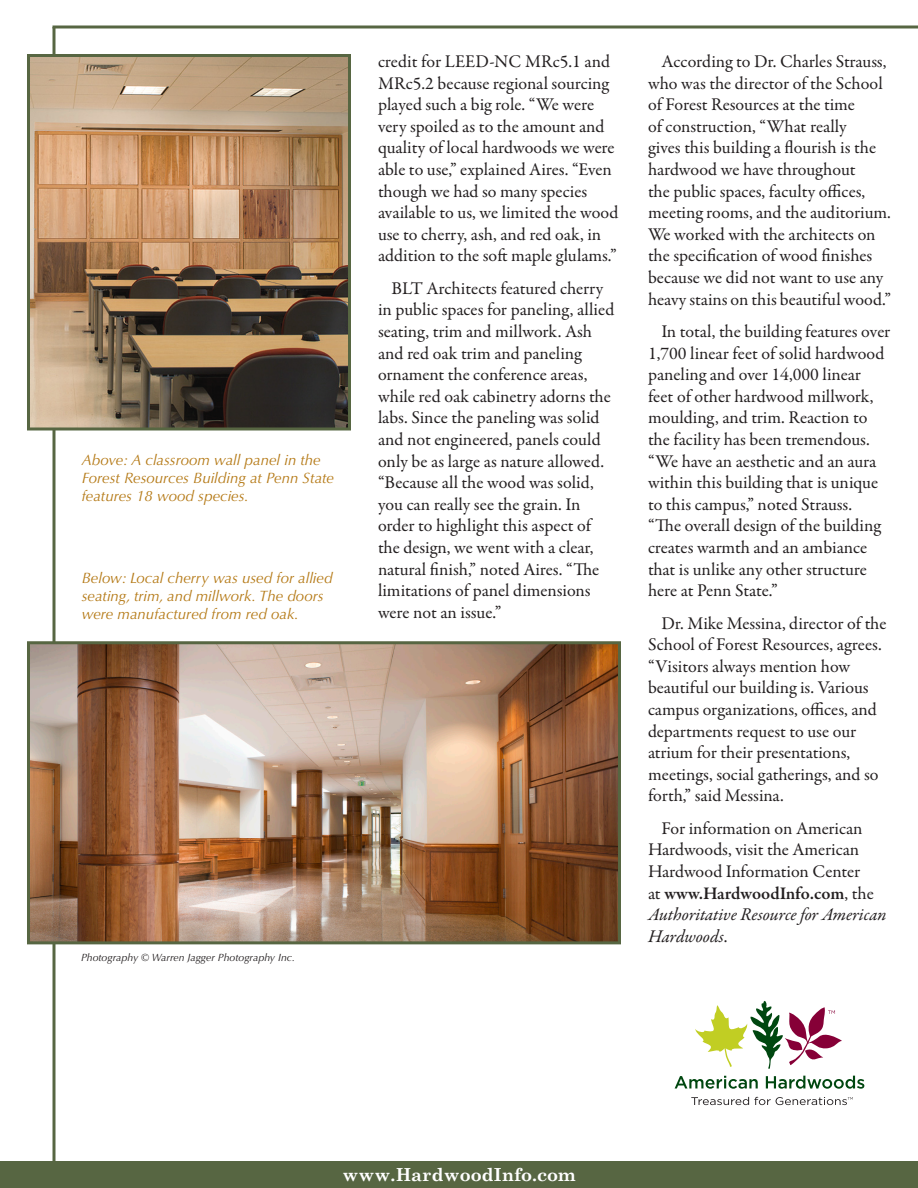
<style>
.page{position:relative;width:918px;height:1188px;background:#fff}
.page>*{position:absolute;margin:0;border:0;box-sizing:border-box;transform-origin:0 0}
.t1{font:18px/21.6px "Garamond Premr Pro";color:#231f20}
.t2{font:700 18px "Century Schoolbook";color:#fff}
.t3{font:italic 15px/18px "Optima LT Std";color:#b57a17}
.t4{font:italic 10.5px "Optima LT Std";color:#231f20}
.s1{font-weight:600}
.s2{font-style:italic}
</style>
<div class="page">
<svg style="left:52px;top:28px;width:4px;height:1133px;background:#808b70"></svg>
<hr style="left:52px;top:26px;width:866px;height:2px;background:#576642">
<img style="left:31px;top:645px;width:586px;height:295px">
<div style="left:27px;top:641px;width:594px;height:303px;border:3px solid #576642"></div>
<img style="left:31px;top:58px;width:316px;height:368px">
<div style="left:27px;top:54px;width:324px;height:376px;border:3px solid #576642"></div>
<svg style="left:675px;top:1076px;width:83px;height:13px"></svg>
<svg style="left:766px;top:1076px;width:98px;height:13px"></svg>
<svg style="left:695px;top:1001px;width:147px;height:68px"></svg>
<svg style="left:691px;top:1097px;width:162px;height:8px"></svg>
<div style="left:0;top:1161px;width:918px;height:27px;background:#576642"></div>
<p class="t3" style="left:82px;top:451px;width:254px">Above: A classroom wall panel in the<br>Forest Resources Building at Penn State features 18 wood species.</p>
<p class="t3" style="left:82px;top:569px;width:252px">Below: Local cherry was used for allied seating, trim, and millwork. The doors were manufactured from red oak.</p>
<p class="t4" style="left:81px;top:951px;width:216px">Photography © Warren Jagger Photography Inc.</p>
<p class="t1" style="left:378px;top:51px;width:242px">credit for LEED-NC MRc5.1 and MRc5.2 because regional sourcing played such a big role. “We were very spoiled as to the amount and quality of local hardwoods we were able to use,” explained Aires. “Even though we had so many species available to us, we limited the wood use to cherry, ash, and red oak, in addition to the soft maple glulams.”</p>
<p class="t1" style="left:378px;top:278px;width:238px;text-indent:14px">BLT Architects featured cherry in public spaces for paneling, allied seating, trim and millwork. Ash and red oak trim and paneling ornament the conference areas, while red oak cabinetry adorns the labs. Since the paneling was solid and not engineered, panels could only be as large as nature allowed. “Because all the wood was solid, you can really see the grain. In order to highlight this aspect of the design, we went with a clear, natural finish,” noted Aires. “The limitations of panel dimensions were not an issue.”</p>
<p class="t1" style="left:648px;top:51px;width:244px;text-indent:14px">According to Dr. Charles Strauss, who was the director of the School of Forest Resources at the time<br>of construction, “What really<br>gives this building a flourish is the hardwood we have throughout<br>the public spaces, faculty offices, meeting rooms, and the auditorium.<br>We worked with the architects on the specification of wood finishes because we did not want to use any</p>
<p class="t1" style="left:648px;top:289px;width:245px">heavy stains on this beautiful wood.”</p>
<p class="t1" style="left:648px;top:321px;width:244px;text-indent:14px">In total, the building features over<br>1,700 linear feet of solid hardwood paneling and over 14,000 linear feet of other hardwood millwork, moulding, and trim. Reaction to the facility has been tremendous. “We have an aesthetic and an aura within this building that is unique to this campus,” noted Strauss.<br>“The overall design of the building creates warmth and an ambiance that is unlike any other structure here at Penn State.”</p>
<p class="t1" style="left:648px;top:613px;width:240px;text-indent:14px">Dr. Mike Messina, director of the<br>School of Forest Resources, agrees. “Visitors always mention how beautiful our building is. Various campus organizations, offices, and departments request to use our atrium for their presentations, meetings, social gatherings, and so forth,” said Messina.</p>
<p class="t1" style="left:648px;top:818px;width:240px;text-indent:14px">For information on American<br>Hardwoods, visit the American<br>Hardwood Information Center<br>at <span class="s1">www.HardwoodInfo.com</span>, the<br><span class="s2">Authoritative Resource for American<br>Hardwoods</span>.</p>
<p class="t2" style="left:343px;top:1161px;width:234px">www.HardwoodInfo.com</p>
</div>
